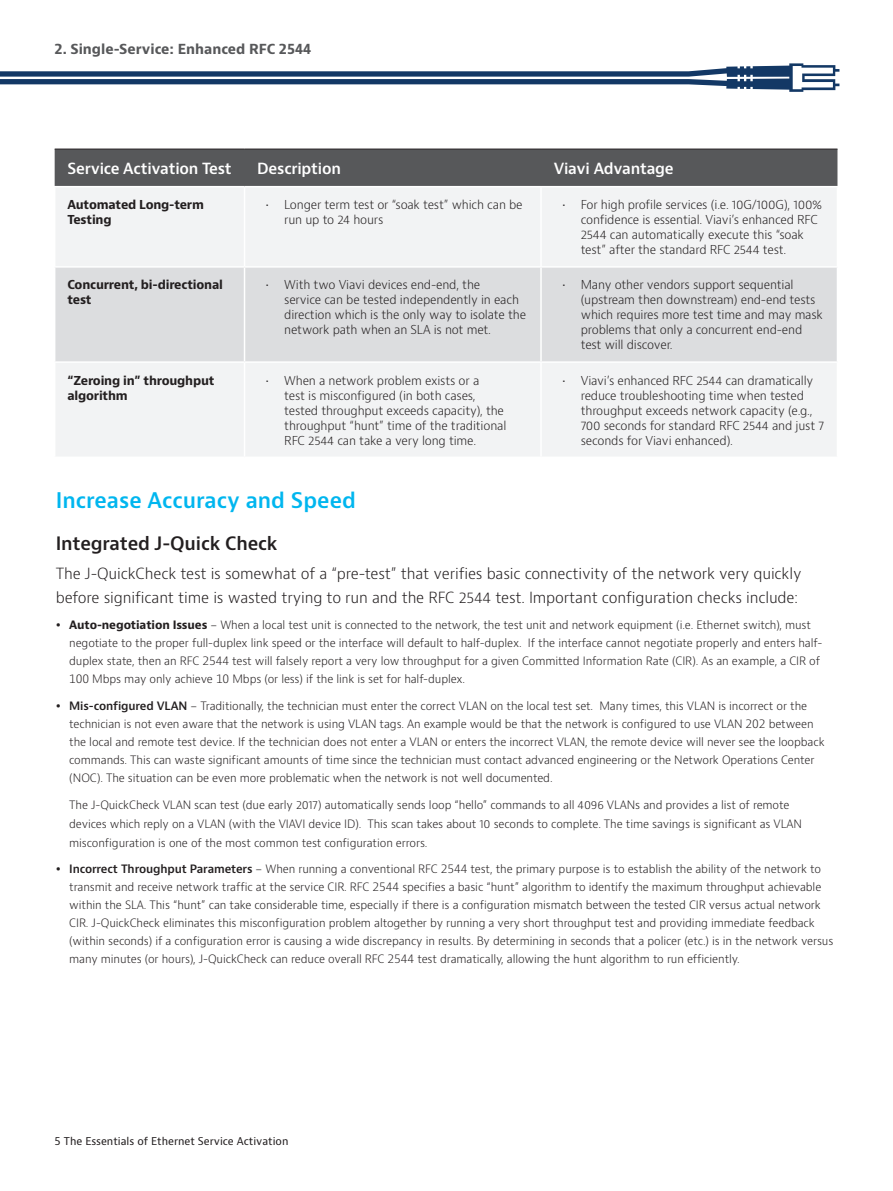
<style>
.page{position:relative;width:893px;height:1191px;background:#fff}
.page>*{position:absolute;margin:0;border:0;box-sizing:border-box;transform-origin:0 0}
.t1{font:600 21px "Bernino Sans";color:#00b6ef}
.t2{font:600 18px "Bernino Sans";letter-spacing:-.01em;color:#231f20}
.t3{font:300 15px/24px "Bernino Sans";letter-spacing:-.01em;color:#231f20}
.t4{font:600 15px "Bernino Sans";letter-spacing:-.015em;color:#fff}
.t5{font:700 13.5px "Bernino Sans";color:#57585a}
.t6{font:300 12px/15px "Bernino Sans";letter-spacing:-.015em;color:#231f20}
.t7{font:700 12px/15px "Bernino Sans";letter-spacing:-.015em;color:#231f20}
.t8{font:300 11.25px/18px "Bernino Sans";letter-spacing:-.01em;color:#231f20}
.t9{font:10.5px "Bernino Sans";color:#231f20}
.s1{font-weight:700}
.s2{font-weight:600}
</style>
<div class="page">
<svg style="left:0;top:63px;width:839px;height:29px"></svg>
<div style="left:55px;top:150px;width:782px;height:36px;background:#57585a"></div>
<div style="left:56px;top:188px;width:780px;height:268px;background:#f2f3f4"></div>
<div style="left:55px;top:268px;width:782px;height:93px;background:#dcdddf"></div>
<hr style="left:55px;top:149px;width:190px;height:1px;background:#231f20">
<hr style="left:245px;top:149px;width:296px;height:1px;background:#231f20">
<hr style="left:541px;top:149px;width:296px;height:1px;background:#231f20">
<hr style="left:244px;top:187px;width:1px;height:79px;background:#fff">
<hr style="left:540px;top:187px;width:2px;height:79px;background:#fff">
<hr style="left:54px;top:266px;width:191px;height:2px;background:#fff">
<hr style="left:245px;top:266px;width:296px;height:2px;background:#fff">
<hr style="left:244px;top:268px;width:1px;height:93px;background:#fff">
<hr style="left:541px;top:266px;width:297px;height:2px;background:#fff">
<hr style="left:540px;top:268px;width:2px;height:93px;background:#fff">
<hr style="left:54px;top:361px;width:191px;height:2px;background:#fff">
<hr style="left:245px;top:361px;width:296px;height:2px;background:#fff">
<hr style="left:244px;top:363px;width:1px;height:93px;background:#fff">
<hr style="left:541px;top:361px;width:297px;height:2px;background:#fff">
<hr style="left:540px;top:363px;width:2px;height:93px;background:#fff">
<p class="t5" style="left:55px;top:40px;width:258px">2. Single-Service: Enhanced RFC 2544</p>
<h3 class="t4" style="left:67px;top:159px;width:166px">Service Activation Test</h3>
<h3 class="t4" style="left:257px;top:159px;width:85px">Description</h3>
<h3 class="t4" style="left:554px;top:159px;width:122px">Viavi Advantage</h3>
<p class="t7" style="left:67px;top:197px;width:138px">Automated Long-term<br>Testing</p>
<p class="t6" style="left:284px;top:197px;width:240px;text-indent:-18px">• Longer term test or “soak test” which can be run up to 24 hours</p>
<p class="t6" style="left:581px;top:197px;width:243px;text-indent:-18px">• For high profile services (i.e. 10G/100G), 100% confidence is essential. Viavi’s enhanced RFC 2544 can automatically execute this “soak test” after the standard RFC 2544 test.</p>
<p class="t7" style="left:67px;top:278px;width:157px">Concurrent, bi-directional test</p>
<p class="t6" style="left:284px;top:278px;width:243px;text-indent:-18px">• With two Viavi devices end-end, the<br>service can be tested independently in each direction which is the only way to isolate the network path when an SLA is not met.</p>
<p class="t6" style="left:581px;top:278px;width:244px;text-indent:-18px">• Many other vendors support sequential (upstream then downstream) end-end tests which requires more test time and may mask problems that only a concurrent end-end test will discover.</p>
<p class="t7" style="left:67px;top:373px;width:149px">“Zeroing in” throughput algorithm</p>
<p class="t6" style="left:284px;top:373px;width:224px;text-indent:-18px">• When a network problem exists or a<br>test is misconfigured (in both cases, tested throughput exceeds capacity), the throughput “hunt” time of the traditional RFC 2544 can take a very long time.</p>
<p class="t6" style="left:581px;top:373px;width:245px;text-indent:-18px">• Viavi’s enhanced RFC 2544 can dramatically reduce troubleshooting time when tested throughput exceeds network capacity (e.g., 700 seconds for standard RFC 2544 and just 7 seconds for Viavi enhanced).</p>
<h1 class="t1" style="left:56px;top:487px;width:302px">Increase Accuracy and Speed</h1>
<h2 class="t2" style="left:56px;top:532px;width:224px">Integrated J-Quick Check</h2>
<h3 class="t3" style="left:56px;top:561px;width:747px">The J-QuickCheck test is somewhat of a “pre-test” that verifies basic connectivity of the network very quickly before significant time is wasted trying to run and the RFC 2544 test. Important configuration checks include:</h3>
<p class="t8" style="left:69px;top:616px;width:755px;text-indent:-14px">• <span class="s1">Auto-negotiation Issues</span> − When a local test unit is connected to the network, the test unit and network equipment (i.e. Ethernet switch), must negotiate to the proper full-duplex link speed or the interface will default to half-duplex. If the interface cannot negotiate properly and enters half&shy;duplex state, then an RFC 2544 test will falsely report a very low throughput for a given Committed Information Rate (CIR). As an example, a CIR of 100 Mbps may only achieve 10 Mbps (or less) if the link is set for half-duplex.</p>
<p class="t8" style="left:69px;top:697px;width:757px;text-indent:-14px">• <span class="s2">Mis-configured VLAN</span> − Traditionally, the technician must enter the correct VLAN on the local test set. Many times, this VLAN is incorrect or the technician is not even aware that the network is using VLAN tags. An example would be that the network is configured to use VLAN 202 between the local and remote test device. If the technician does not enter a VLAN or enters the incorrect VLAN, the remote device will never see the loopback commands. This can waste significant amounts of time since the technician must contact advanced engineering or the Network Operations Center (NOC). The situation can be even more problematic when the network is not well documented.</p>
<p class="t8" style="left:69px;top:795px;width:734px;line-height:18.8px">The J-QuickCheck VLAN scan test (due early 2017) automatically sends loop “hello” commands to all 4096 VLANs and provides a list of remote devices which reply on a VLAN (with the VIAVI device ID). This scan takes about 10 seconds to complete. The time savings is significant as VLAN misconfiguration is one of the most common test configuration errors.</p>
<p class="t8" style="left:69px;top:860px;width:766px;text-indent:-14px">• <span class="s2">Incorrect Throughput Parameters</span> − When running a conventional RFC 2544 test, the primary purpose is to establish the ability of the network to transmit and receive network traffic at the service CIR. RFC 2544 specifies a basic “hunt” algorithm to identify the maximum throughput achievable within the SLA. This “hunt” can take considerable time, especially if there is a configuration mismatch between the tested CIR versus actual network CIR. J-QuickCheck eliminates this misconfiguration problem altogether by running a very short throughput test and providing immediate feedback (within seconds) if a configuration error is causing a wide discrepancy in results. By determining in seconds that a policer (etc.) is in the network versus many minutes (or hours), J-QuickCheck can reduce overall RFC 2544 test dramatically, allowing the hunt algorithm to run efficiently.</p>
<p class="t9" style="left:55px;top:1134px;width:235px">5 The Essentials of Ethernet Service Activation</p>
</div>
